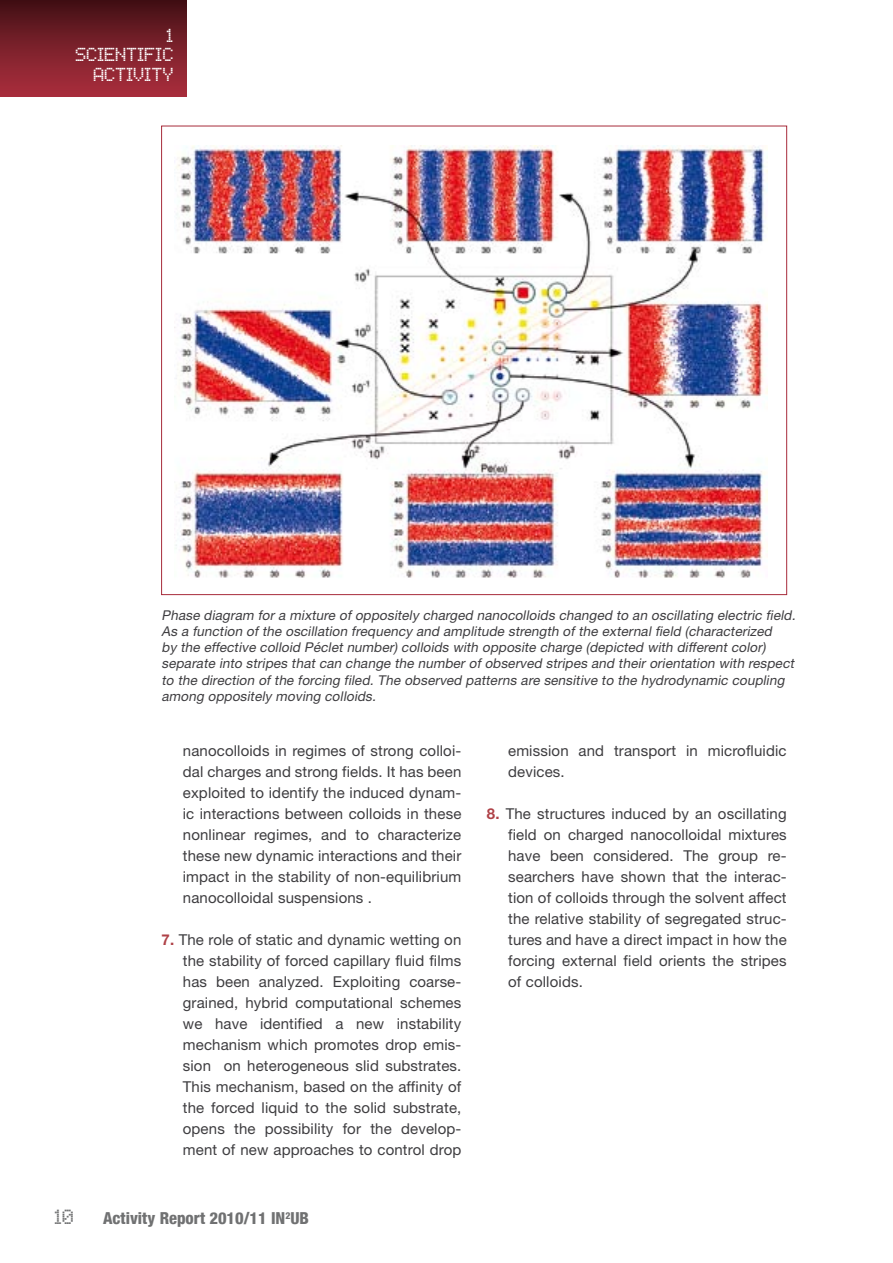
<style>
.page{position:relative;width:893px;height:1263px;background:#fff}
.page>*{position:absolute;margin:0;border:0;box-sizing:border-box;transform-origin:0 0}
.t1{font:18px "Lcdphone";color:#707172}
.t2{font:800 condensed 16.5px "Helvetica 87";color:#707172}
.t3{font:16.5px/19.8px "Lcdphone";color:#fff;text-align:right}
.t4{font:15px/21px "Helvetica Neue";letter-spacing:.01em;color:#3e3d40;text-align:justify}
.t5{font:italic 13.5px/16.2px "Helvetica Neue";color:#3e3d40}
.s1{font-weight:700;color:#af4147}
</style>
<div class="page">
<div style="left:0;top:0;width:186px;height:97px;background:linear-gradient(to bottom,#441016,#ae2f3f)"></div>
<img style="left:174px;top:145px;width:593px;height:433px">
<p class="t3" style="left:75px;top:27px;width:100px">1<br>SCIENTIFIC<br>ACTIVITY</p>
<p class="t5" style="left:162px;top:607px;width:637px">Phase diagram for a mixture of oppositely charged nanocolloids changed to an oscillating electric field.<br>As a function of the oscillation frequency and amplitude strength of the external field (characterized<br>by the effective colloid Péclet number) colloids with opposite charge (depicted with different color) separate into stripes that can change the number of observed stripes and their orientation with respect to the direction of the forcing filed. The observed patterns are sensitive to the hydrodynamic coupling among oppositely moving colloids.</p>
<p class="t4" style="left:183px;top:740px;width:280px">nanocolloids in regimes of strong colloi&shy;dal charges and strong fields. It has been exploited to identify the induced dynam&shy;ic interactions between colloids in these nonlinear regimes, and to characterize these new dynamic interactions and their impact in the stability of non-equilibrium nanocolloidal suspensions .</p>
<p class="t4" style="left:183px;top:929px;width:280px;text-align:left;text-indent:-21px"><span class="s1">7.</span> The role of static and dynamic wetting on the stability of forced capillary fluid films has been analyzed. Exploiting coarse&shy;grained, hybrid computational schemes we have identified a new instability mechanism which promotes drop emis&shy;sion on heterogeneous slid substrates.<br>This mechanism, based on the affinity of the forced liquid to the solid substrate, opens the possibility for the develop&shy;ment of new approaches to control drop</p>
<p class="t1" style="left:54px;top:1210px;width:21px">10</p>
<p class="t2" style="left:103px;top:1208px;width:207px">Activity Report 2010/11 IN<sup>2</sup>UB</p>
<p class="t4" style="left:508px;top:740px;width:280px">emission and transport in microfluidic devices.</p>
<p class="t4" style="left:508px;top:803px;width:280px;text-indent:-21px"><span class="s1">8.</span> The structures induced by an oscillating field on charged nanocolloidal mixtures have been considered. The group re&shy;searchers have shown that the interac&shy;tion of colloids through the solvent affect the relative stability of segregated struc&shy;tures and have a direct impact in how the forcing external field orients the stripes of colloids.</p>
</div>
